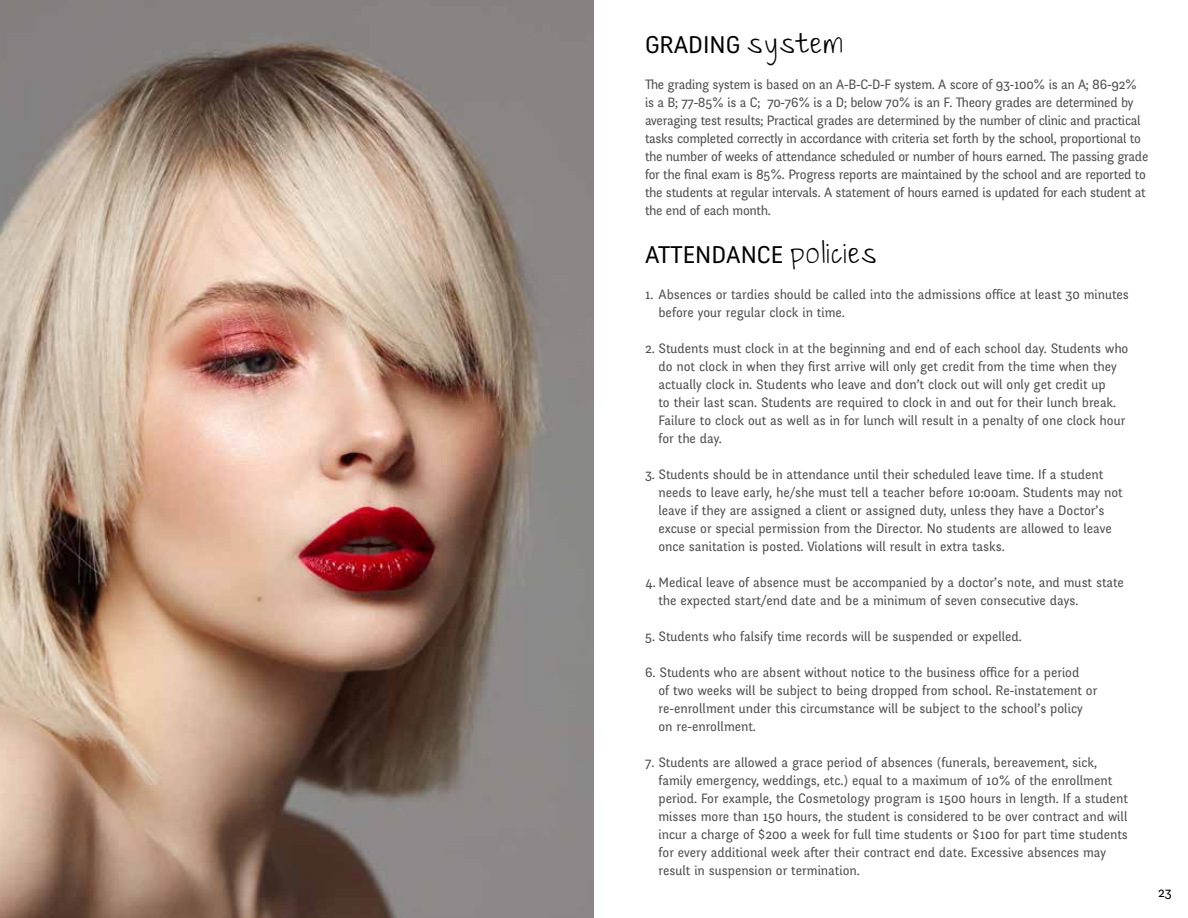
<style>
.page{position:relative;width:1188px;height:918px;background:#fff}
.page>*{position:absolute;margin:0;border:0;box-sizing:border-box;transform-origin:0 0}
.t1{font:24px "Fengardo Neue";color:#000}
.t2{font:13.5px/18px "Fengardo Neue";color:#4d4d4f}
.t3{font:13.5px/18px "Fengardo Neue";letter-spacing:-.02em;color:#4d4d4f}
.t4{font:13.5px "Fengardo Neue";color:#000}
.s1{font-family:"Just The Way You Are";font-size:27px}
</style>
<div class="page">
<img style="left:0;top:0;width:594px;height:918px">
<h1 class="t1" style="left:645px;top:31px;width:200px">GRADING <span class="s1">system</span></h1>
<p class="t3" style="left:645px;top:75px;width:505px">The grading system is based on an A-B-C-D-F system. A score of 93-100% is an A; 86-92% is a B; 77-85% is a C; 70-76% is a D; below 70% is an F. Theory grades are determined by averaging test results; Practical grades are determined by the number of clinic and practical tasks completed correctly in accordance with criteria set forth by the school, proportional to the number of weeks of attendance scheduled or number of hours earned. The passing grade for the final exam is 85%. Progress reports are maintained by the school and are reported to the students at regular intervals. A statement of hours earned is updated for each student at the end of each month.</p>
<h1 class="t1" style="left:645px;top:241px;width:233px">ATTENDANCE <span class="s1">policies</span></h1>
<p class="t2" style="left:659px;top:286px;width:472px;text-indent:-14px">1. Absences or tardies should be called into the admissions office at least 30 minutes before your regular clock in time.</p>
<p class="t2" style="left:658px;top:340px;width:471px;text-indent:-13px">2. Students must clock in at the beginning and end of each school day. Students who do not clock in when they first arrive will only get credit from the time when they actually clock in. Students who leave and don’t clock out will only get credit up<br>to their last scan. Students are required to clock in and out for their lunch break.<br>Failure to clock out as well as in for lunch will result in a penalty of one clock hour for the day.</p>
<p class="t2" style="left:658px;top:466px;width:466px;text-indent:-14px">3. Students should be in attendance until their scheduled leave time. If a student needs to leave early, he/she must tell a teacher before 10:00am. Students may not leave if they are assigned a client or assigned duty, unless they have a Doctor’s excuse or special permission from the Director. No students are allowed to leave once sanitation is posted. Violations will result in extra tasks.</p>
<p class="t2" style="left:658px;top:574px;width:467px;text-indent:-14px">4. Medical leave of absence must be accompanied by a doctor’s note, and must state the expected start/end date and be a minimum of seven consecutive days.</p>
<p class="t2" style="left:645px;top:628px;width:379px">5. Students who falsify time records will be suspended or expelled.</p>
<p class="t2" style="left:659px;top:664px;width:440px;text-indent:-14px">6. Students who are absent without notice to the business office for a period<br>of two weeks will be subject to being dropped from school. Re-instatement or re-enrollment under this circumstance will be subject to the school’s policy on re-enrollment.</p>
<p class="t2" style="left:659px;top:754px;width:471px;text-indent:-14px">7. Students are allowed a grace period of absences (funerals, bereavement, sick, family emergency, weddings, etc.) equal to a maximum of 10% of the enrollment period. For example, the Cosmetology program is 1500 hours in length. If a student misses more than 150 hours, the student is considered to be over contract and will incur a charge of $200 a week for full time students or $100 for part time students for every additional week after their contract end date. Excessive absences may result in suspension or termination.</p>
<p class="t4" style="left:1158px;top:885px;width:15px">23</p>
</div>
